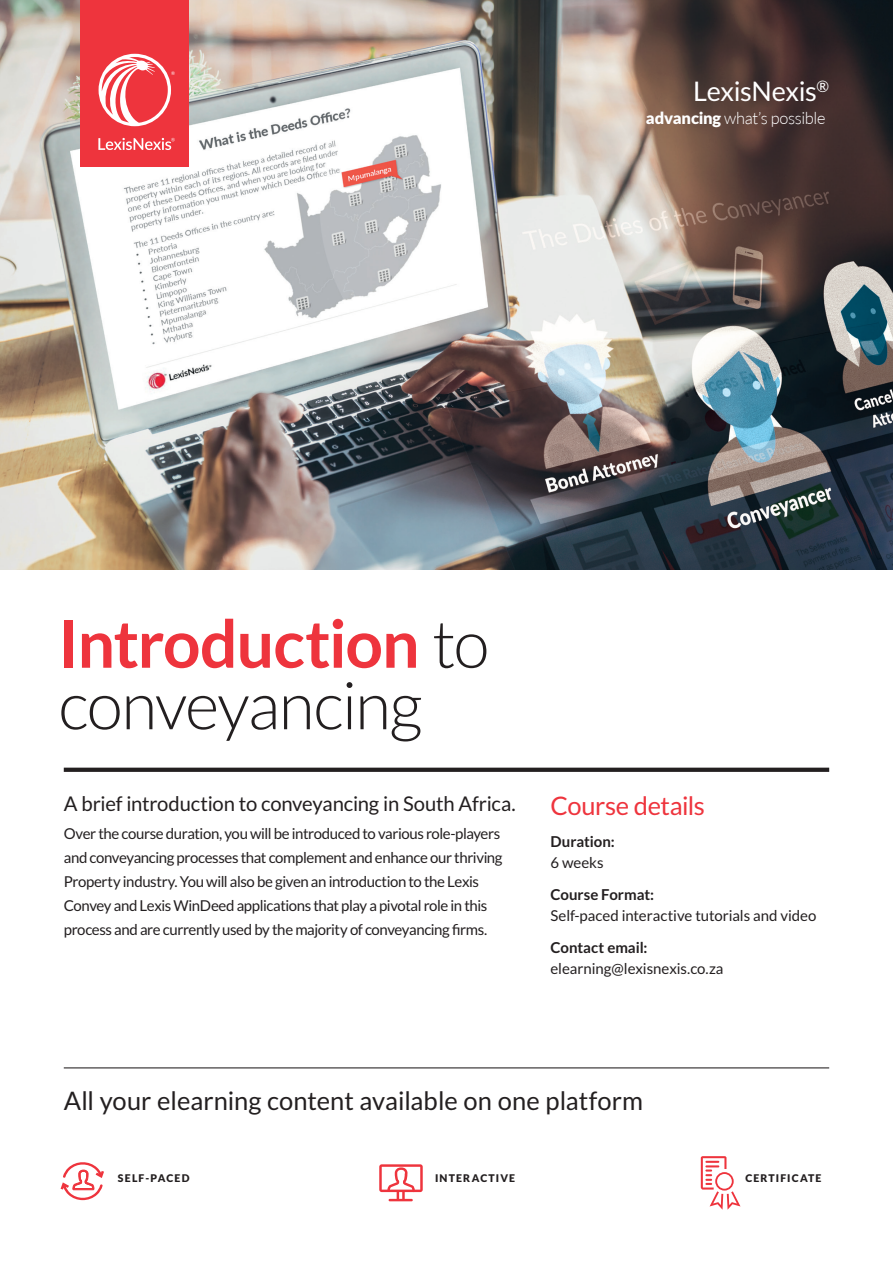
<style>
.page{position:relative;width:893px;height:1263px;background:#fff}
.page>*{position:absolute;margin:0;border:0;box-sizing:border-box;transform-origin:0 0}
.t1{font:700 66px "Lato";letter-spacing:-.02em;color:#ee343d}
.t2{font:300 66px "Lato";letter-spacing:-.025em;color:#231f20}
.t3{font:27px "Lato";letter-spacing:-.015em;color:#fff}
.t4{font:25.5px "Lato";color:#231f20}
.t5{font:25.5px "Lato";letter-spacing:-.015em;color:#ee343d}
.t6{font:20.25px "Lato";letter-spacing:-.015em;color:#231f20}
.t7{font:300 16.5px "Lato";letter-spacing:-.02em;color:#fff}
.t8{font:15px/24px "Lato";letter-spacing:-.025em;color:#231f20}
.t9{font:15px "Lato";letter-spacing:-.005em;color:#231f20}
.t10{font:700 15px "Lato";color:#231f20}
.t11{font:900 10.5px "Lato";letter-spacing:.11em;color:#231f20}
.s1{font-weight:900}
.s2{font-weight:300;color:#231f20}
</style>
<div class="page">
<img style="left:0;top:0;width:893px;height:570px">
<div style="left:81px;top:0;width:108px;height:166px;background:#ee343d"></div>
<svg style="left:98px;top:138px;width:77px;height:12px"></svg>
<svg style="left:99px;top:54px;width:76px;height:72px"></svg>
<hr style="left:64px;top:1067px;width:765px;height:1px;background:#231f20">
<svg style="left:64px;top:768px;width:765px;height:4px;background:#282425"></svg>
<svg style="left:701px;top:1156px;width:39px;height:54px"></svg>
<svg style="left:61px;top:1162px;width:43px;height:38px"></svg>
<svg style="left:379px;top:1164px;width:44px;height:37px"></svg>
<p class="t3" style="left:693px;top:76px;width:138px">LexisNexis<sup>®</sup></p>
<p class="t7" style="left:646px;top:110px;width:181px"><span class="s1">advancing</span> what’s possible</p>
<p class="t1" style="left:58px;top:606px;width:432px">Introduction <span class="s2">to</span></p>
<p class="t2" style="left:58px;top:670px;width:365px">conveyancing</p>
<p class="t6" style="left:64px;top:792px;width:453px">A brief introduction to conveyancing in South Africa.</p>
<p class="t8" style="left:64px;top:821px;width:440px">Over the course duration, you will be introduced to various role-players and conveyancing processes that complement and enhance our thriving Property industry. You will also be given an introduction to the Lexis Convey and Lexis WinDeed applications that play a pivotal role in this process and are currently used by the majority of conveyancing firms.</p>
<p class="t5" style="left:550px;top:791px;width:156px">Course details</p>
<p class="t10" style="left:550px;top:833px;width:66px">Duration:</p>
<p class="t8" style="left:550px;top:850px;width:55px">6 weeks</p>
<p class="t10" style="left:550px;top:886px;width:105px">Course Format:</p>
<p class="t9" style="left:550px;top:907px;width:268px">Self-paced interactive tutorials and video</p>
<p class="t10" style="left:550px;top:939px;width:99px">Contact email:</p>
<p class="t9" style="left:550px;top:960px;width:175px">elearning@lexisnexis.co.za</p>
<p class="t4" style="left:64px;top:1086px;width:581px">All your elearning content available on one platform</p>
<p class="t11" style="left:118px;top:1172px;width:73px">SELF-PACED</p>
<p class="t11" style="left:435px;top:1172px;width:82px">INTERACTIVE</p>
<p class="t11" style="left:745px;top:1172px;width:78px">CERTIFICATE</p>
</div>
